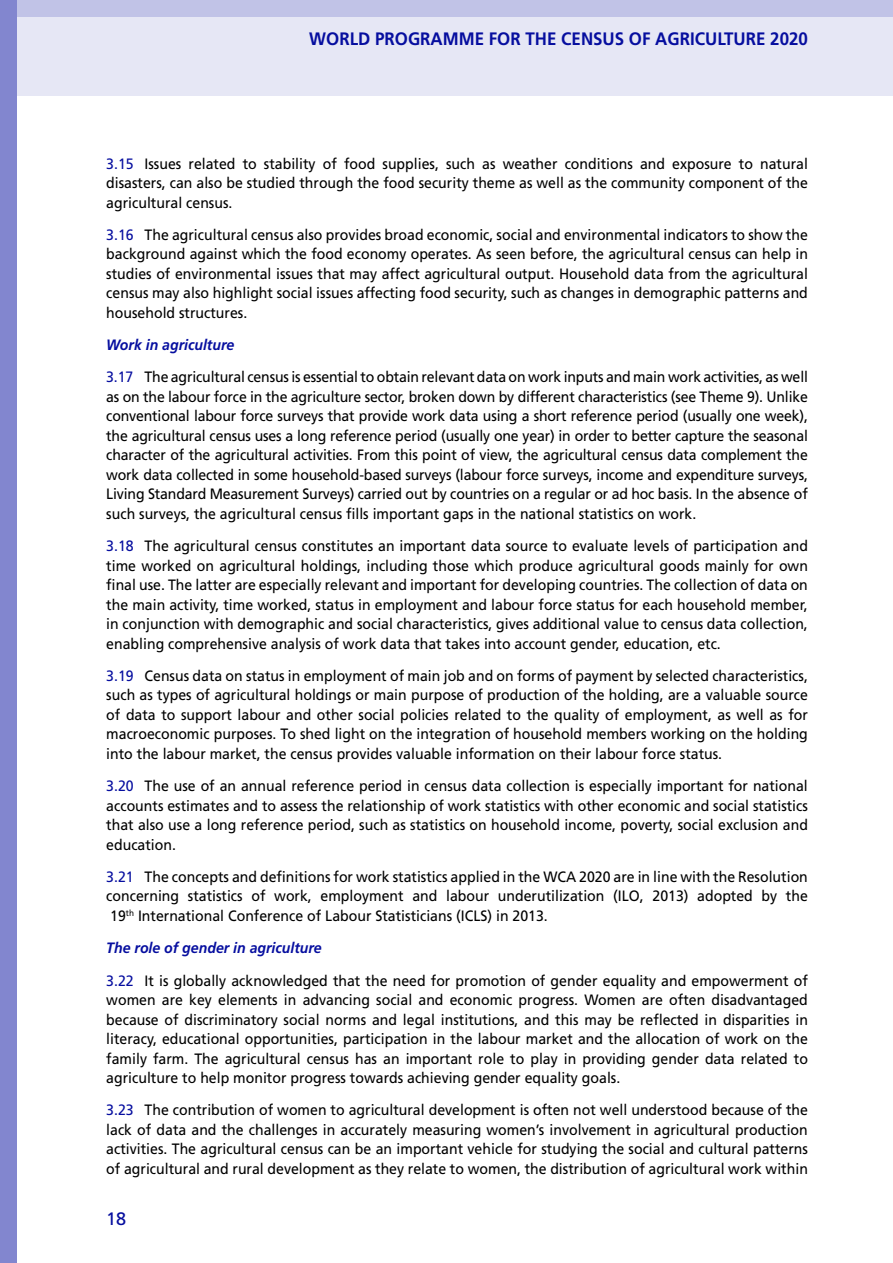
<style>
.page{position:relative;width:893px;height:1263px;background:#fff}
.page>*{position:absolute;margin:0;border:0;box-sizing:border-box;transform-origin:0 0}
.t1{font:700 18px "Frutiger LT Std";color:#060e9f;scale:.94 1}
.t2{font:18px "Frutiger LT Std";color:#060e9f}
.TL_Testo{font:15px/19.5px "Frutiger LT Std";color:#000;text-align:justify;scale:.94 1}
.P1_Title_1_1_1{font:italic 700 15px "Frutiger LT Std";color:#060e9f;scale:.94 1}
.s1{color:#060e9f}
</style>
<div class="page">
<div style="left:0;top:0;width:893px;height:17px;background:#c1c3e7"></div>
<div style="left:17px;top:17px;width:876px;height:79px;background:#e6e7f5"></div>
<div style="left:0;top:0;width:17px;height:1263px;background:#8286cf"></div>
<p class="t1" style="left:309px;top:29px;width:532px">WORLD PROGRAMME FOR THE CENSUS OF AGRICULTURE 2020</p>
<p class="TL_Testo" style="left:106px;top:154px;width:748px"><span class="s1">3.15</span> Issues related to stability of food supplies, such as weather conditions and exposure to natural disasters, can also be studied through the food security theme as well as the community component of the agricultural census.</p>
<p class="TL_Testo" style="left:106px;top:225px;width:748px"><span class="s1">3.16</span> The agricultural census also provides broad economic, social and environmental indicators to show the background against which the food economy operates. As seen before, the agricultural census can help in studies of environmental issues that may affect agricultural output. Household data from the agricultural census may also highlight social issues affecting food security, such as changes in demographic patterns and household structures.</p>
<p class="P1_Title_1_1_1" style="left:106px;top:336px;width:138px">Work in agriculture</p>
<p class="TL_Testo" style="left:106px;top:367px;width:748px"><span class="s1">3.17</span> The agricultural census is essential to obtain relevant data on work inputs and main work activities, as well as on the labour force in the agriculture sector, broken down by different characteristics (see Theme 9). Unlike conventional labour force surveys that provide work data using a short reference period (usually one week), the agricultural census uses a long reference period (usually one year) in order to better capture the seasonal character of the agricultural activities. From this point of view, the agricultural census data complement the work data collected in some household-based surveys (labour force surveys, income and expenditure surveys, Living Standard Measurement Surveys) carried out by countries on a regular or ad hoc basis. In the absence of such surveys, the agricultural census fills important gaps in the national statistics on work.</p>
<p class="TL_Testo" style="left:106px;top:536px;width:748px"><span class="s1">3.18</span> The agricultural census constitutes an important data source to evaluate levels of participation and time worked on agricultural holdings, including those which produce agricultural goods mainly for own final use. The latter are especially relevant and important for developing countries. The collection of data on the main activity, time worked, status in employment and labour force status for each household member, in conjunction with demographic and social characteristics, gives additional value to census data collection, enabling comprehensive analysis of work data that takes into account gender, education, etc.</p>
<p class="TL_Testo" style="left:106px;top:666px;width:748px"><span class="s1">3.19</span> Census data on status in employment of main job and on forms of payment by selected characteristics, such as types of agricultural holdings or main purpose of production of the holding, are a valuable source of data to support labour and other social policies related to the quality of employment, as well as for macroeconomic purposes. To shed light on the integration of household members working on the holding into the labour market, the census provides valuable information on their labour force status.</p>
<p class="TL_Testo" style="left:106px;top:776px;width:748px"><span class="s1">3.20</span> The use of an annual reference period in census data collection is especially important for national accounts estimates and to assess the relationship of work statistics with other economic and social statistics that also use a long reference period, such as statistics on household income, poverty, social exclusion and education.</p>
<p class="TL_Testo" style="left:106px;top:867px;width:748px"><span class="s1">3.21</span> The concepts and definitions for work statistics applied in the WCA 2020 are in line with the Resolution concerning statistics of work, employment and labour underutilization (ILO, 2013) adopted by the 19<sup>th</sup> International Conference of Labour Statisticians (ICLS) in 2013.</p>
<p class="P1_Title_1_1_1" style="left:106px;top:939px;width:231px">The role of gender in agriculture</p>
<p class="TL_Testo" style="left:106px;top:970px;width:748px"><span class="s1">3.22</span> It is globally acknowledged that the need for promotion of gender equality and empowerment of women are key elements in advancing social and economic progress. Women are often disadvantaged because of discriminatory social norms and legal institutions, and this may be reflected in disparities in literacy, educational opportunities, participation in the labour market and the allocation of work on the family farm. The agricultural census has an important role to play in providing gender data related to agriculture to help monitor progress towards achieving gender equality goals.</p>
<p class="TL_Testo" style="left:106px;top:1100px;width:748px"><span class="s1">3.23</span> The contribution of women to agricultural development is often not well understood because of the lack of data and the challenges in accurately measuring women’s involvement in agricultural production activities. The agricultural census can be an important vehicle for studying the social and cultural patterns of agricultural and rural development as they relate to women, the distribution of agricultural work within</p>
<p class="t2" style="left:106px;top:1208px;width:22px">18</p>
</div>
